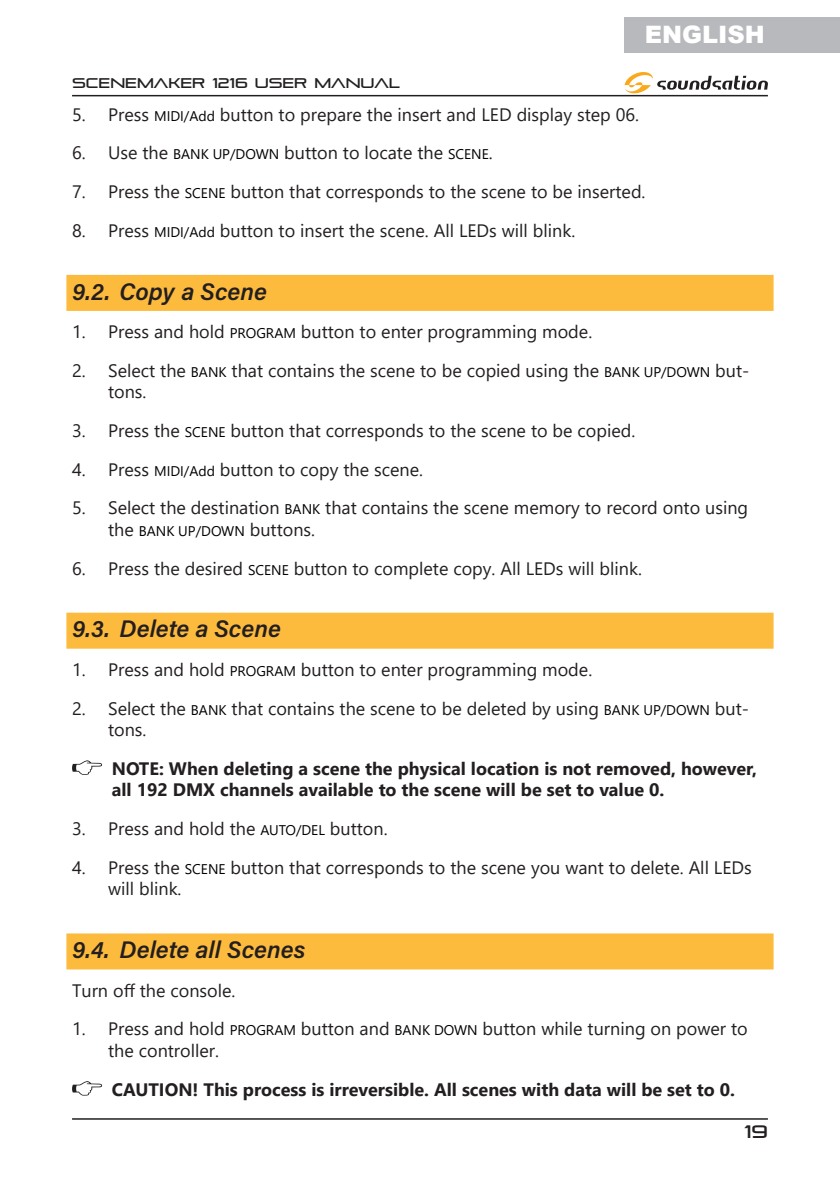
<style>
.page{position:relative;width:840px;height:1191px;background:#fff}
.page>*{position:absolute;margin:0;border:0;box-sizing:border-box;transform-origin:0 0}
.t1{font:24px "Acumin Variable Concept";color:#231f20}
.t2{font:900 24px "Arial";color:#fff}
.ENG_-_Basic_Text_w_3{font:18px/21.6px "Segoe UI";color:#231f20}
.ENG_-_Dito_-_Tab_7mm{font:700 18px/21.6px "Segoe UI";color:#231f20}
.t3{font:18px "Pirulen";color:#231f20}
.t4{font:14px "Pirulen";color:#231f20}
.s1{font-size:14px;color:#000}
</style>
<div class="page">
<div style="left:66px;top:275px;width:707px;height:36px;background:#fdbb3e"></div>
<div style="left:66px;top:612px;width:707px;height:36px;background:#fdbb3e"></div>
<svg style="left:72px;top:760px;width:30px;height:15px"></svg>
<div style="left:66px;top:933px;width:707px;height:36px;background:#fdbb3e"></div>
<svg style="left:72px;top:1081px;width:30px;height:14px"></svg>
<hr style="left:72px;top:95px;width:695px;height:1px;background:#231f20">
<svg style="left:624px;top:72px;width:143px;height:22px"></svg>
<hr style="left:72px;top:1118px;width:695px;height:1px;background:#231f20">
<div style="left:624px;top:17px;width:215px;height:35px;background:#b8b9bc"></div>
<p class="t4" style="left:72px;top:74px;width:329px">SCENEMAKER 1216 USER MANUAL</p>
<h1 class="t2" style="left:644px;top:17px;width:121px">ENGLISH</h1>
<p class="ENG_-_Basic_Text_w_3" style="left:72px;top:102px;width:568px">5. Press <span class="s1">MIDI/Add</span> button to prepare the insert and LED display step 06.</p>
<p class="ENG_-_Basic_Text_w_3" style="left:72px;top:141px;width:422px">6. Use the <span class="s1">BANK UP/DOWN</span> button to locate the <span class="s1">SCENE</span>.</p>
<p class="ENG_-_Basic_Text_w_3" style="left:72px;top:179px;width:574px">7. Press the <span class="s1">SCENE</span> button that corresponds to the scene to be inserted.</p>
<p class="ENG_-_Basic_Text_w_3" style="left:72px;top:218px;width:504px">8. Press <span class="s1">MIDI/Add</span> button to insert the scene. All LEDs will blink.</p>
<p class="t1" style="left:72px;top:275px;width:196px">9.2. Copy a Scene</p>
<p class="ENG_-_Basic_Text_w_3" style="left:72px;top:319px;width:521px">1. Press and hold <span class="s1">PROGRAM</span> button to enter programming mode.</p>
<p class="ENG_-_Basic_Text_w_3" style="left:108px;top:358px;width:642px;text-indent:-36px">2. Select the <span class="s1">BANK</span> that contains the scene to be copied using the <span class="s1">BANK UP/DOWN</span> but&shy;tons.</p>
<p class="ENG_-_Basic_Text_w_3" style="left:72px;top:418px;width:564px">3. Press the <span class="s1">SCENE</span> button that corresponds to the scene to be copied.</p>
<p class="ENG_-_Basic_Text_w_3" style="left:72px;top:457px;width:352px">4. Press <span class="s1">MIDI/Add</span> button to copy the scene.</p>
<p class="ENG_-_Basic_Text_w_3" style="left:108px;top:495px;width:641px;text-indent:-36px">5. Select the destination <span class="s1">BANK</span> that contains the scene memory to record onto using the <span class="s1">BANK UP/DOWN</span> buttons.</p>
<p class="ENG_-_Basic_Text_w_3" style="left:72px;top:556px;width:571px">6. Press the desired <span class="s1">SCENE</span> button to complete copy. All LEDs will blink.</p>
<p class="t1" style="left:72px;top:612px;width:210px">9.3. Delete a Scene</p>
<p class="ENG_-_Basic_Text_w_3" style="left:72px;top:657px;width:521px">1. Press and hold <span class="s1">PROGRAM</span> button to enter programming mode.</p>
<p class="ENG_-_Basic_Text_w_3" style="left:108px;top:696px;width:642px;text-indent:-36px">2. Select the <span class="s1">BANK</span> that contains the scene to be deleted by using <span class="s1">BANK UP/DOWN</span> but&shy;tons.</p>
<p class="ENG_-_Dito_-_Tab_7mm" style="left:112px;top:756px;width:646px">NOTE: When deleting a scene the physical location is not removed, however, all 192 DMX channels available to the scene will be set to value 0.</p>
<p class="ENG_-_Basic_Text_w_3" style="left:72px;top:816px;width:317px">3. Press and hold the <span class="s1">AUTO/DEL</span> button.</p>
<p class="ENG_-_Basic_Text_w_3" style="left:108px;top:855px;width:645px;text-indent:-36px">4. Press the <span class="s1">SCENE</span> button that corresponds to the scene you want to delete. All LEDs will blink.</p>
<p class="t1" style="left:72px;top:933px;width:235px">9.4. Delete all Scenes</p>
<p class="ENG_-_Basic_Text_w_3" style="left:72px;top:978px;width:165px">Turn off the console.</p>
<p class="ENG_-_Basic_Text_w_3" style="left:108px;top:1016px;width:640px;text-indent:-36px">1. Press and hold <span class="s1">PROGRAM</span> button and <span class="s1">BANK DOWN</span> button while turning on power to the controller.</p>
<p class="ENG_-_Dito_-_Tab_7mm" style="left:112px;top:1077px;width:624px">CAUTION! This process is irreversible. All scenes with data will be set to 0.</p>
<p class="t3" style="left:744px;top:1120px;width:25px">19</p>
</div>
